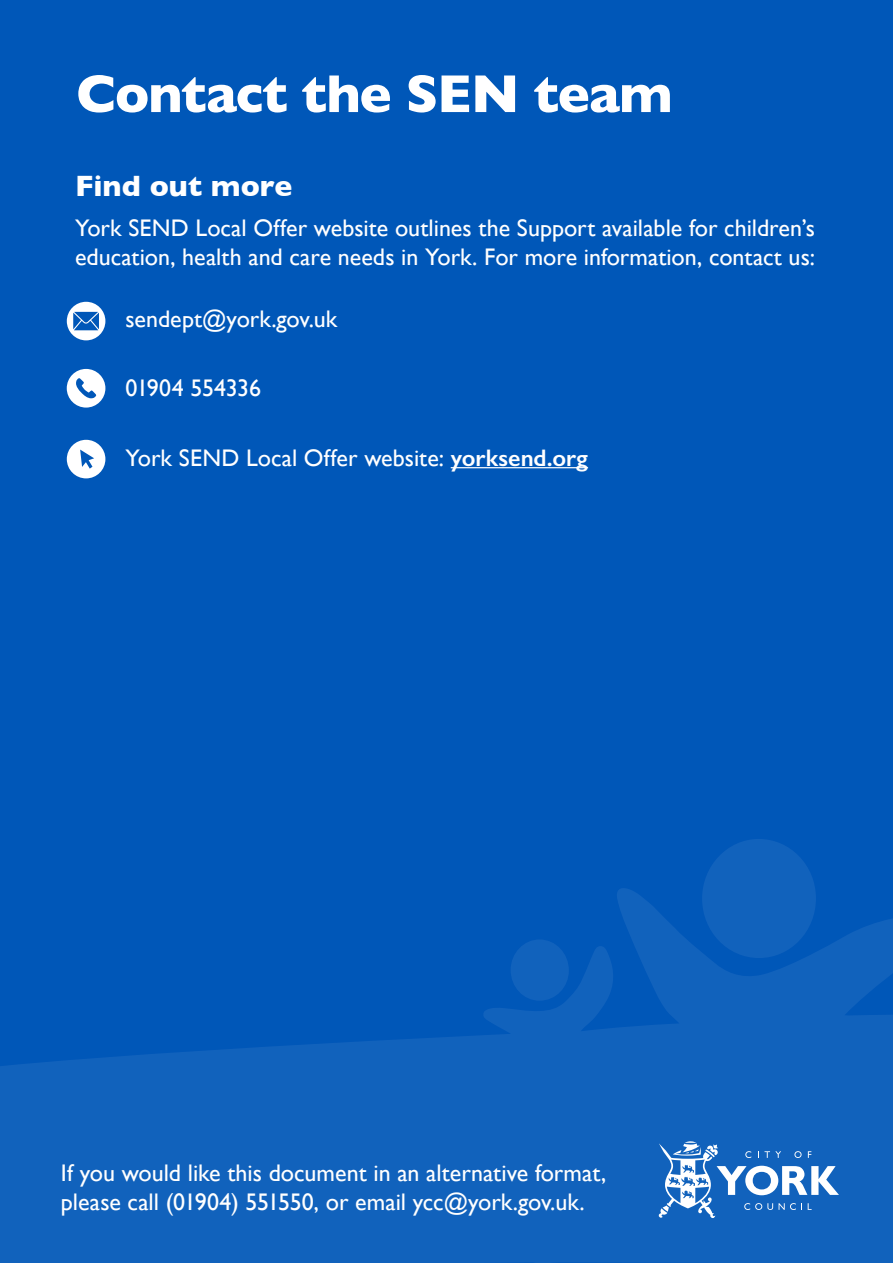
<style>
.page{position:relative;width:893px;height:1263px;background:#0057b8}
.page>*{position:absolute;margin:0;border:0;box-sizing:border-box;transform-origin:0 0}
.t1{font:700 54px "Gill Sans";letter-spacing:-.025em;color:#fff}
.t2{font:700 30px "Gill Sans";color:#fff}
.t3{font:24px/28.8px "Gill Sans";color:#fff}
.s1{font-weight:600}
</style>
<div class="page">
<svg style="left:0;top:888px;width:893px;height:375px;fill:#1162bc"></svg>
<div style="left:702px;top:839px;width:114px;height:119px;background:#1162bc;border-radius:50%"></div>
<div style="left:510px;top:939px;width:59px;height:62px;background:#1162bc;border-radius:50%"></div>
<svg style="left:67px;top:302px;width:38px;height:38px"></svg>
<svg style="left:67px;top:369px;width:38px;height:39px"></svg>
<div style="left:67px;top:440px;width:38px;height:38px;background:#fff;border-radius:50%"></div>
<svg style="left:80px;top:450px;width:14px;height:19px"></svg>
<hr style="left:451px;top:467px;width:137px;height:1px;background:#fff">
<svg style="left:659px;top:1141px;width:180px;height:77px;background:#4d8acd"></svg>
<h1 class="t1" style="left:76px;top:51px;width:598px">Contact the SEN team</h1>
<p class="t2" style="left:75px;top:162px;width:219px">Find out more</p>
<p class="t3" style="left:75px;top:214px;width:741px">York SEND Local Offer website outlines the Support available for children’s education, health and care needs in York. For more information, contact us:</p>
<p class="t3" style="left:125px;top:304px;width:213px">sendept@york.gov.uk</p>
<p class="t3" style="left:125px;top:374px;width:137px">01904 554336</p>
<p class="t3" style="left:125px;top:443px;width:464px">York SEND Local Offer website: <span class="s1">yorksend.org</span></p>
<p class="t3" style="left:61px;top:1158px;width:547px">If you would like this document in an alternative format, please call (01904) 551550, or email ycc@york.gov.uk.</p>
</div>
